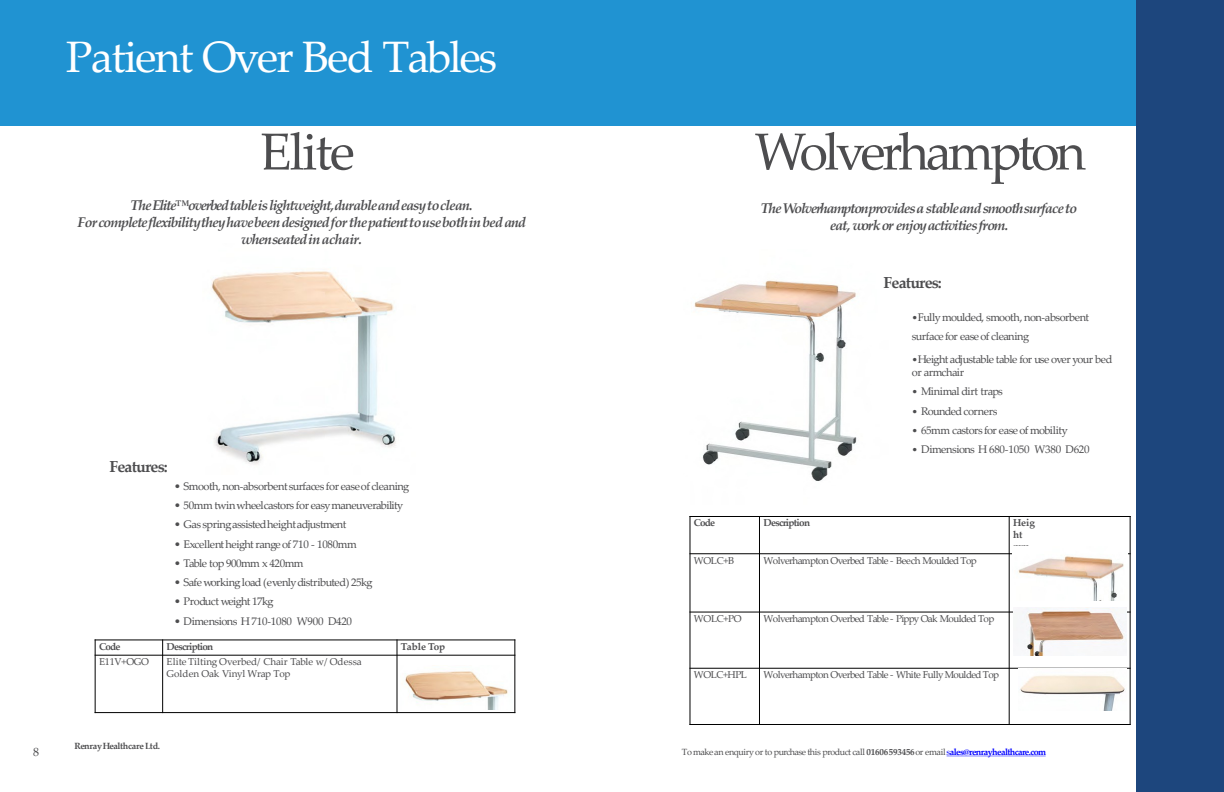
<style>
.page{position:relative;width:1224px;height:792px;background:#fff}
.page>*{position:absolute;margin:0;border:0;box-sizing:border-box;transform-origin:0 0}
.t1{font:52px "Palatino Linotype";letter-spacing:-.07em;color:#4d4d4f}
.t2{font:44px "Palatino Linotype";letter-spacing:-.045em;color:#fff}
.t3{font:700 16px "Palatino Linotype";letter-spacing:-.05em;color:#4d4d4f}
.t4{font:italic 700 14px/16.8px "Palatino Linotype";letter-spacing:-.06em;color:#4d4d4f;text-align:center}
.t5{font:12px "Palatino Linotype";color:#4d4d4f}
.t6{font:11px/19.1px "Palatino Linotype";letter-spacing:-.045em;color:#4d4d4f}
.t7{font:10px "Palatino Linotype";letter-spacing:-.05em;color:#4d4d4f}
.t8{font:10px/12px "Palatino Linotype";letter-spacing:-.005em;color:#4d4d4f}
.t9{font:700 10px/12px "Palatino Linotype";letter-spacing:-.07em;color:#4d4d4f}
.t10{font:700 10px "Palatino Linotype";letter-spacing:-.005em;color:#4d4d4f}
.t11{font:9px "Palatino Linotype";letter-spacing:-.045em;color:#4d4d4f}
.t12{font:700 9px "Palatino Linotype";letter-spacing:-.035em;color:#4d4d4f}
.s1{font-size:10px}
.s2{font-weight:700}
.s3{color:#00f}
.s4{font-weight:700;color:#00f}
</style>
<div class="page">
<svg style="left:947px;top:756px;width:99px;height:1px"></svg>
<img style="left:694px;top:280px;width:163px;height:201px">
<img style="left:211px;top:271px;width:185px;height:194px">
<div style="left:0;top:0;width:1136px;height:126px;background:#2093d2"></div>
<div style="left:1137px;top:0;width:87px;height:792px;background:#1d467d"></div>
<hr style="left:162px;top:639px;width:1px;height:74px;background:#000">
<hr style="left:397px;top:639px;width:1px;height:74px;background:#000">
<hr style="left:95px;top:655px;width:420px;height:1px;background:#000">
<hr style="left:95px;top:639px;width:1px;height:74px;background:#000">
<hr style="left:514px;top:639px;width:1px;height:74px;background:#000">
<hr style="left:95px;top:639px;width:420px;height:1px;background:#000">
<hr style="left:95px;top:712px;width:420px;height:1px;background:#000">
<hr style="left:759px;top:516px;width:1px;height:209px;background:#000">
<hr style="left:1009px;top:516px;width:1px;height:209px;background:#000">
<hr style="left:689px;top:553px;width:442px;height:1px;background:#000">
<hr style="left:689px;top:612px;width:442px;height:1px;background:#000">
<hr style="left:689px;top:668px;width:442px;height:1px;background:#000">
<hr style="left:689px;top:516px;width:1px;height:209px;background:#000">
<hr style="left:1130px;top:516px;width:1px;height:209px;background:#000">
<hr style="left:689px;top:516px;width:442px;height:1px;background:#000">
<hr style="left:689px;top:724px;width:442px;height:1px;background:#000">
<img style="left:405px;top:671px;width:103px;height:38px">
<img style="left:1014px;top:608px;width:112px;height:48px">
<img style="left:1020px;top:675px;width:105px;height:35px">
<img style="left:1013px;top:553px;width:115px;height:47px">
<h2 class="t2" style="left:66px;top:26px;width:433px">Patient Over Bed Tables</h2>
<p class="t1" style="left:260px;top:115px;width:97px">Elite</p>
<p class="t4" style="left:131px;top:197px;width:344px">TheElite™overbedtableislightweight,durableandeasytoclean.</p>
<p class="t4" style="left:77px;top:213px;width:450px">Forcompleteflexibilitytheyhavebeen designedfor thepatienttousebothin bed and whenseatedinachair.</p>
<p class="t5" style="left:33px;top:744px;width:7px">8</p>
<p class="t3" style="left:109px;top:456px;width:60px">Features:</p>
<p class="t6" style="left:174px;top:476px;width:237px">• Smooth, non-absorbentsurfaces for easeof cleaning</p>
<p class="t6" style="left:174px;top:495px;width:231px">• 50mm twin wheelcastors for easymaneuverability</p>
<p class="t6" style="left:174px;top:515px;width:174px">• Gas springassistedheightadjustment</p>
<p class="t6" style="left:174px;top:534px;width:184px">• Excellent height rangeof 710 - 1080mm</p>
<p class="t6" style="left:174px;top:553px;width:131px">• Table top 900mm x 420mm</p>
<p class="t6" style="left:174px;top:572px;width:200px">• Safe workingload (evenlydistributed) 25kg</p>
<p class="t6" style="left:174px;top:591px;width:101px">• Product weight 17kg</p>
<p class="t6" style="left:174px;top:612px;width:179px">• Dimensions H 710-1080 W900 D420</p>
<p class="t9" style="left:99px;top:640px;width:23px">Code</p>
<p class="t9" style="left:167px;top:640px;width:48px">Description</p>
<p class="t10" style="left:401px;top:639px;width:46px">Table Top</p>
<p class="t7" style="left:99px;top:655px;width:51px">E11V+OGO</p>
<p class="t8" style="left:167px;top:655px;width:197px">Elite Tilting Overbed/ Chair Table w/ Odessa<br>Golden Oak Vinyl Wrap Top</p>
<p class="t12" style="left:74px;top:739px;width:87px">RenrayHealthcare Ltd.</p>
<p class="t1" style="left:755px;top:115px;width:333px">Wolverhampton</p>
<p class="t4" style="left:761px;top:200px;width:318px">TheWolverhamptonprovidesa stableandsmoothsurfaceto eat, workor enjoyactivitiesfrom.</p>
<p class="t3" style="left:884px;top:271px;width:60px">Features:</p>
<p class="t6" style="left:912px;top:307px;width:179px"><span class="s1">•</span>Fully moulded, smooth, non-absorbent surface for easeof cleaning</p>
<p class="t6" style="left:912px;top:352px;width:202px;line-height:13.2px"><span class="s1">•</span>Height adjustable table for use over your bed or armchair</p>
<p class="t6" style="left:912px;top:382px;width:92px"><span class="s1">•</span> Minimal dirt traps</p>
<p class="t6" style="left:912px;top:401px;width:87px"><span class="s1">•</span> Roundedcorners</p>
<p class="t6" style="left:912px;top:420px;width:158px"><span class="s1">•</span> 65mm castors for ease of mobility</p>
<p class="t6" style="left:912px;top:439px;width:179px"><span class="s1">•</span> Dimensions H 680-1050 W380 D620</p>
<p class="t9" style="left:694px;top:517px;width:23px">Code</p>
<p class="t9" style="left:763px;top:517px;width:48px">Description</p>
<p class="t9" style="left:1013px;top:516px;width:23px">Heig ht mm</p>
<p class="t7" style="left:694px;top:553px;width:42px">WOLC+B</p>
<p class="t7" style="left:763px;top:553px;width:215px">Wolverhampton Overbed Table - Beech Moulded Top</p>
<p class="t7" style="left:694px;top:612px;width:49px">WOLC+PO</p>
<p class="t7" style="left:763px;top:612px;width:232px">Wolverhampton Overbed Table - Pippy Oak Moulded Top</p>
<p class="t7" style="left:694px;top:668px;width:55px">WOLC+HPL</p>
<p class="t7" style="left:763px;top:668px;width:237px">Wolverhampton Overbed Table - White FullyMoulded Top</p>
<p class="t11" style="left:682px;top:745px;width:366px">To makean enquiry or to purchase this product call <span class="s2">01606593456</span>or email<span class="s3">s</span><span class="s4">ales@renrayhealthcare.com</span></p>
</div>
